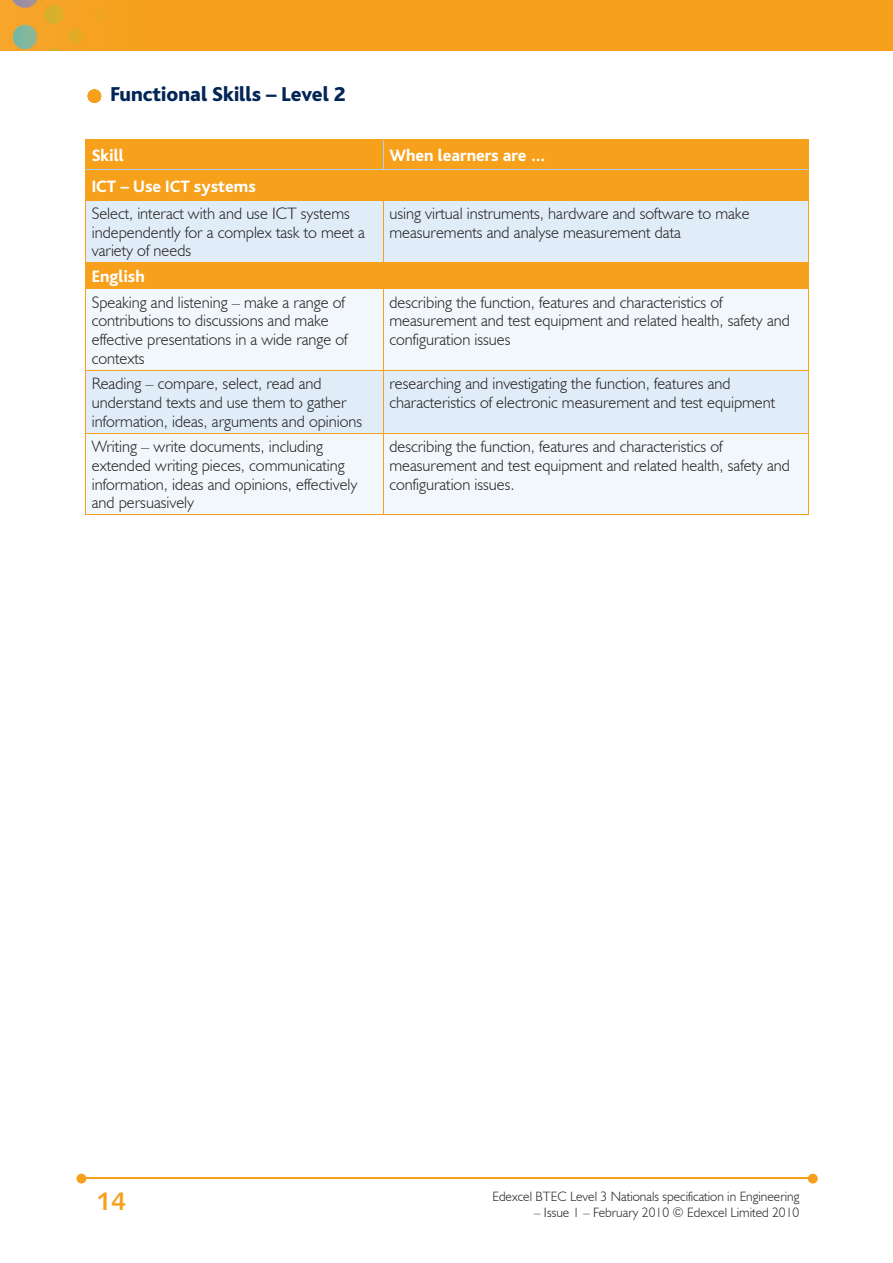
<style>
.page{position:relative;width:893px;height:1263px;background:#fff}
.page>*{position:absolute;margin:0;border:0;box-sizing:border-box;transform-origin:0 0}
.t1{font:25.5px "Humanist 531 BT Bold A";color:#f6a01b}
.t2{font:800 21px "Bliss";color:#002556}
.t3{font:800 17.25px "Bliss";color:#fff}
.t4{font:300 16.5px/18.8px "Humanist 521 BT";color:#231f20}
.t5{font:300 13.5px "Humanist 521 BT";color:#231f20}
</style>
<div class="page">
<img style="left:0;top:0;width:893px;height:51px">
<hr style="left:82px;top:1178px;width:728px;height:1px;background:#f6a01b">
<svg style="left:808px;top:1174px;width:10px;height:9px"></svg>
<svg style="left:77px;top:1174px;width:9px;height:9px"></svg>
<svg style="left:88px;top:89px;width:13px;height:14px"></svg>
<div style="left:86px;top:140px;width:722px;height:60px;background:#f6a01b"></div>
<div style="left:86px;top:201px;width:722px;height:61px;background:#e0edf8"></div>
<div style="left:86px;top:289px;width:722px;height:225px;background:#f2f7fb"></div>
<div style="left:86px;top:371px;width:722px;height:62px;background:#e0edf8"></div>
<hr style="left:383px;top:140px;width:1px;height:30px;background:#accfed">
<hr style="left:86px;top:170px;width:297px;height:1px;background:#accfed">
<hr style="left:383px;top:170px;width:425px;height:1px;background:#accfed">
<hr style="left:85px;top:140px;width:1px;height:30px;background:#f6a01b">
<hr style="left:808px;top:140px;width:1px;height:30px;background:#f6a01b">
<hr style="left:85px;top:139px;width:298px;height:1px;background:#f6a01b">
<hr style="left:383px;top:139px;width:426px;height:1px;background:#f6a01b">
<hr style="left:383px;top:170px;width:1px;height:30px;background:#f6a01b">
<hr style="left:85px;top:170px;width:1px;height:30px;background:#f6a01b">
<hr style="left:808px;top:170px;width:1px;height:30px;background:#f6a01b">
<hr style="left:85px;top:200px;width:1px;height:62px;background:#f6a01b">
<hr style="left:85px;top:200px;width:298px;height:1px;background:#f6a01b">
<hr style="left:383px;top:200px;width:1px;height:62px;background:#f6a01b">
<hr style="left:808px;top:200px;width:1px;height:62px;background:#f6a01b">
<hr style="left:383px;top:200px;width:426px;height:1px;background:#f6a01b">
<hr style="left:85px;top:262px;width:298px;height:1px;background:#f6a01b">
<div style="left:85px;top:263px;width:724px;height:25px;background:#f6a01b"></div>
<hr style="left:383px;top:262px;width:426px;height:1px;background:#f6a01b">
<hr style="left:85px;top:289px;width:1px;height:81px;background:#f6a01b">
<hr style="left:85px;top:288px;width:298px;height:1px;background:#f6a01b">
<hr style="left:383px;top:289px;width:1px;height:81px;background:#f6a01b">
<hr style="left:808px;top:289px;width:1px;height:81px;background:#f6a01b">
<hr style="left:383px;top:288px;width:426px;height:1px;background:#f6a01b">
<hr style="left:85px;top:371px;width:1px;height:62px;background:#f6a01b">
<hr style="left:85px;top:370px;width:298px;height:1px;background:#f6a01b">
<hr style="left:383px;top:371px;width:1px;height:62px;background:#f6a01b">
<hr style="left:808px;top:371px;width:1px;height:62px;background:#f6a01b">
<hr style="left:383px;top:370px;width:426px;height:1px;background:#f6a01b">
<hr style="left:85px;top:514px;width:298px;height:1px;background:#f6a01b">
<hr style="left:85px;top:433px;width:1px;height:81px;background:#f6a01b">
<hr style="left:85px;top:433px;width:298px;height:1px;background:#f6a01b">
<hr style="left:383px;top:514px;width:426px;height:1px;background:#f6a01b">
<hr style="left:383px;top:433px;width:1px;height:81px;background:#f6a01b">
<hr style="left:808px;top:433px;width:1px;height:81px;background:#f6a01b">
<hr style="left:383px;top:433px;width:426px;height:1px;background:#f6a01b">
<p class="t2" style="left:111px;top:83px;width:237px">Functional Skills – Level 2</p>
<p class="t3" style="left:92px;top:147px;width:33px">Skill</p>
<p class="t3" style="left:389px;top:147px;width:158px">When learners are …</p>
<p class="t3" style="left:92px;top:177px;width:166px">ICT – Use ICT systems</p>
<p class="t4" style="left:92px;top:204px;width:275px">Select, interact with and use ICT systems independently for a complex task to meet a variety of needs</p>
<p class="t4" style="left:389px;top:204px;width:362px">using virtual instruments, hardware and software to make measurements and analyse measurement data</p>
<p class="t3" style="left:92px;top:268px;width:55px">English</p>
<p class="t4" style="left:92px;top:292px;width:257px">Speaking and listening – make a range of contributions to discussions and make effective presentations in a wide range of contexts</p>
<p class="t4" style="left:389px;top:292px;width:402px">describing the function, features and characteristics of measurement and test equipment and related health, safety and configuration issues</p>
<p class="t4" style="left:92px;top:374px;width:272px">Reading – compare, select, read and understand texts and use them to gather information, ideas, arguments and opinions</p>
<p class="t4" style="left:389px;top:374px;width:387px">researching and investigating the function, features and characteristics of electronic measurement and test equipment</p>
<p class="t4" style="left:92px;top:437px;width:267px">Writing – write documents, including extended writing pieces, communicating information, ideas and opinions, effectively and persuasively</p>
<p class="t4" style="left:389px;top:437px;width:402px">describing the function, features and characteristics of measurement and test equipment and related health, safety and configuration issues.</p>
<h1 class="t1" style="left:96px;top:1185px;width:31px">14</h1>
<p class="t5" style="left:492px;top:1188px;width:309px">Edexcel BTEC Level 3 Nationals specification in Engineering</p>
<p class="t5" style="left:534px;top:1204px;width:267px">– Issue 1 – February 2010 © Edexcel Limited 2010</p>
</div>
